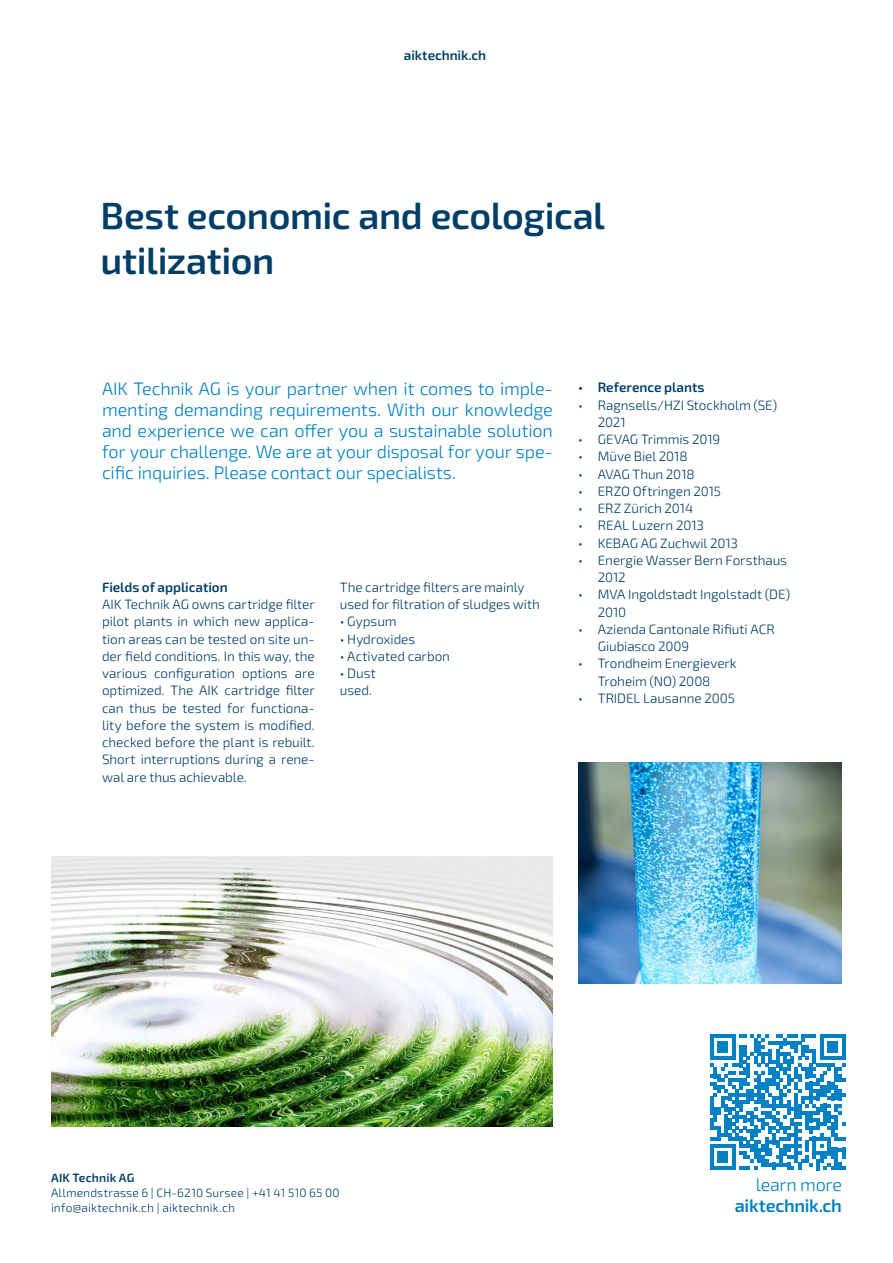
<style>
.page{position:relative;width:893px;height:1263px;background:#fff}
.page>*{position:absolute;margin:0;border:0;box-sizing:border-box;transform-origin:0 0}
.t1{font:600 37.5px "Exo 2";letter-spacing:-.01em;color:#003e68}
.t2{font:300 18px/21px "Exo 2";letter-spacing:-.01em;color:#0080c5;text-align:justify}
.t3{font:600 18px "Exo 2";letter-spacing:-.02em;color:#0080c5}
.t4{font:300 13.5px/17.2px "Exo 2";letter-spacing:-.005em;color:#003e68;text-align:justify}
.t5{font:600 13.5px "Exo 2";letter-spacing:-.005em;color:#003e68}
.t6{font:300 12px/15px "Exo 2";letter-spacing:.015em;color:#003e68}
.s1{font-weight:600}
</style>
<div class="page">
<svg style="left:710px;top:1034px;width:135px;height:136px"></svg>
<img style="left:578px;top:762px;width:264px;height:221px">
<img style="left:51px;top:857px;width:501px;height:270px">
<p class="t5" style="left:404px;top:46px;width:84px">aiktechnik.ch</p>
<p class="t1" style="left:101px;top:189px;width:506px">Best economic and ecological</p>
<p class="t1" style="left:101px;top:234px;width:175px">utilization</p>
<p class="t2" style="left:102px;top:377px;width:452px">AIK Technik AG is your partner when it comes to imple&shy;menting demanding requirements. With our knowledge and experience we can offer you a sustainable solution for your challenge. We are at your disposal for your spe&shy;cific inquiries. Please contact our specialists.</p>
<p class="t5" style="left:102px;top:578px;width:127px">Fields of application</p>
<p class="t4" style="left:102px;top:595px;width:214px">AIK Technik AG owns cartridge filter pilot plants in which new applica&shy;tion areas can be tested on site un&shy;der field conditions. In this way, the various configuration options are optimized. The AIK cartridge filter can thus be tested for functiona&shy;lity before the system is modified. checked before the plant is rebuilt.<br>Short interruptions during a rene&shy;wal are thus achievable.</p>
<p class="t4" style="left:340px;top:578px;width:186px">The cartridge filters are mainly</p>
<p class="t4" style="left:340px;top:595px;width:202px">used for filtration of sludges with</p>
<p class="t4" style="left:340px;top:612px;width:58px">• Gypsum</p>
<p class="t4" style="left:340px;top:630px;width:77px">• Hydroxides</p>
<p class="t4" style="left:340px;top:647px;width:112px">• Activated carbon</p>
<p class="t4" style="left:340px;top:664px;width:37px">• Dust</p>
<p class="t4" style="left:340px;top:681px;width:34px">used.</p>
<p class="t5" style="left:578px;top:378px;width:128px">• Reference plants</p>
<p class="t4" style="left:578px;top:396px;width:201px">• Ragnsells/HZI Stockholm (SE)</p>
<p class="t4" style="left:598px;top:413px;width:30px">2021</p>
<p class="t4" style="left:578px;top:430px;width:143px">• GEVAG Trimmis 2019</p>
<p class="t4" style="left:578px;top:447px;width:111px">• Müve Biel 2018</p>
<p class="t4" style="left:578px;top:465px;width:118px">• AVAG Thun 2018</p>
<p class="t4" style="left:578px;top:482px;width:144px">• ERZO Oftringen 2015</p>
<p class="t4" style="left:578px;top:499px;width:116px">• ERZ Zürich 2014</p>
<p class="t4" style="left:578px;top:516px;width:127px">• REAL Luzern 2013</p>
<p class="t4" style="left:578px;top:534px;width:161px">• KEBAG AG Zuchwil 2013</p>
<p class="t4" style="left:578px;top:551px;width:210px">• Energie Wasser Bern Forsthaus</p>
<p class="t4" style="left:598px;top:568px;width:30px">2012</p>
<p class="t4" style="left:578px;top:585px;width:213px">• MVA Ingoldstadt Ingolstadt (DE)</p>
<p class="t4" style="left:598px;top:603px;width:30px">2010</p>
<p class="t4" style="left:578px;top:620px;width:198px">• Azienda Cantonale Rifiuti ACR</p>
<p class="t4" style="left:598px;top:637px;width:93px">Giubiasco 2009</p>
<p class="t4" style="left:578px;top:654px;width:160px">• Trondheim Energieverk</p>
<p class="t4" style="left:598px;top:672px;width:114px">Troheim (NO) 2008</p>
<p class="t4" style="left:578px;top:689px;width:158px">• TRIDEL Lausanne 2005</p>
<p class="t6" style="left:51px;top:1170px;width:290px"><span class="s1">AIK Technik AG<br></span>Allmendstrasse 6 | CH-6210 Sursee | +41 41 510 65 00 info@aiktechnik.ch | aiktechnik.ch</p>
<p class="t2" style="left:756px;top:1173px;width:88px">learn more</p>
<p class="t3" style="left:735px;top:1193px;width:108px">aiktechnik.ch</p>
</div>
